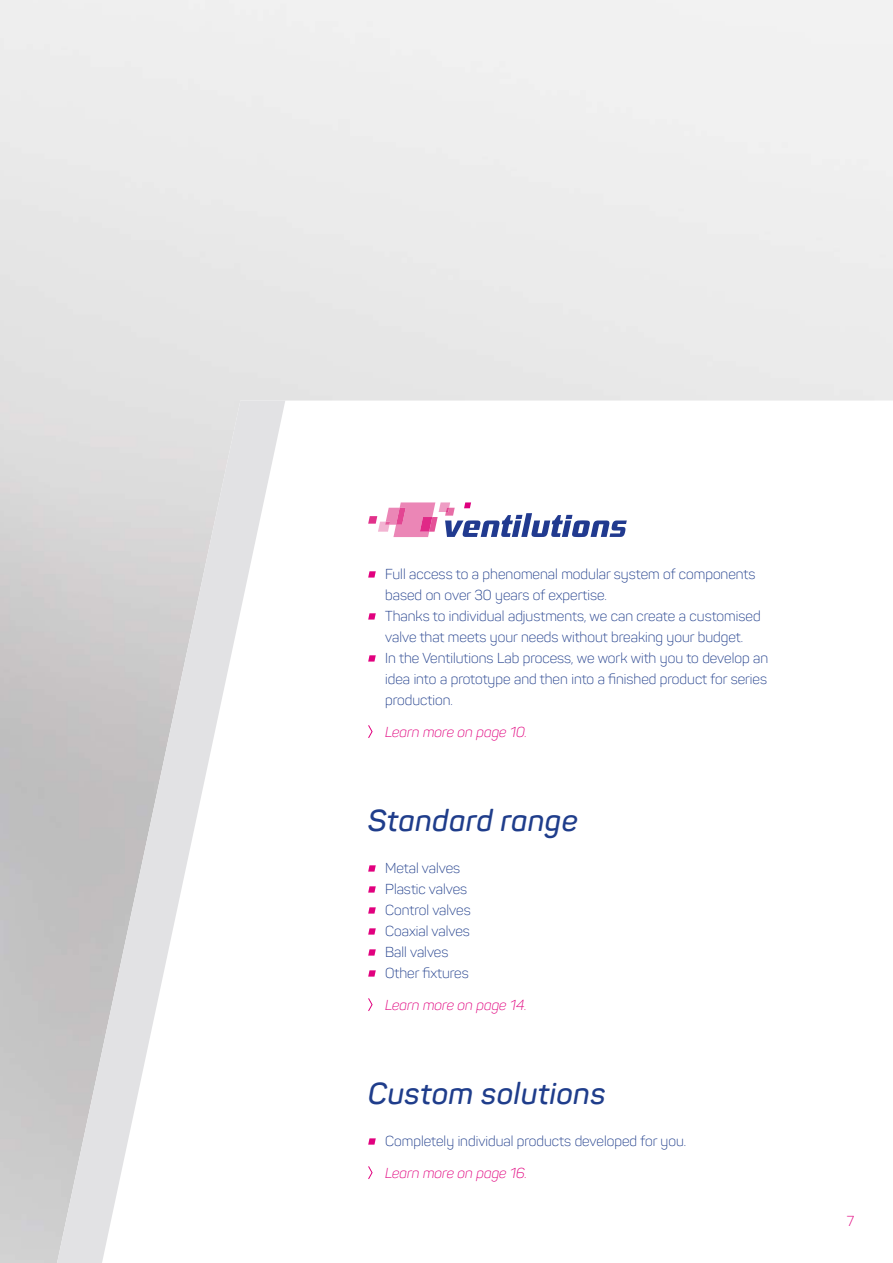
<style>
.page{position:relative;width:893px;height:1263px;background:#fff}
.page>*{position:absolute;margin:0;border:0;box-sizing:border-box;transform-origin:0 0}
.RSG_Zwischenheadline{font:italic 600 30px "Panton";letter-spacing:.02em;color:#1f3d8b}
.RSG_Fließtext{font:300 14.25px/21px "Panton";color:#1f3d8b}
.RSG_Fließtext-2{font:italic 300 14.25px "Panton";color:#e1007e}
.t1{font:300 14.25px "Panton";color:#e1007e}
</style>
<div class="page">
<svg style="left:57px;top:401px;width:228px;height:862px"></svg>
<svg style="left:368px;top:502px;width:259px;height:35px"></svg>
<svg style="left:368px;top:571px;width:8px;height:7px"></svg>
<svg style="left:368px;top:613px;width:8px;height:7px"></svg>
<svg style="left:368px;top:655px;width:8px;height:7px"></svg>
<svg style="left:368px;top:725px;width:5px;height:14px"></svg>
<svg style="left:368px;top:865px;width:8px;height:7px"></svg>
<svg style="left:368px;top:886px;width:8px;height:7px"></svg>
<svg style="left:368px;top:907px;width:8px;height:7px"></svg>
<svg style="left:368px;top:928px;width:8px;height:7px"></svg>
<svg style="left:368px;top:949px;width:8px;height:7px"></svg>
<svg style="left:368px;top:970px;width:8px;height:7px"></svg>
<svg style="left:368px;top:998px;width:5px;height:14px"></svg>
<svg style="left:368px;top:1138px;width:8px;height:7px"></svg>
<svg style="left:368px;top:1166px;width:5px;height:14px"></svg>
<p class="RSG_Fließtext" style="left:385px;top:563px;width:372px">Full access to a phenomenal modular system of components based on over 30 years of expertise.</p>
<p class="RSG_Fließtext" style="left:385px;top:605px;width:377px">Thanks to individual adjustments, we can create a customised valve that meets your needs without breaking your budget.</p>
<p class="RSG_Fließtext" style="left:385px;top:647px;width:385px;text-align:justify">In the Ventilutions Lab process, we work with you to develop an idea into a prototype and then into a finished product for series production.</p>
<p class="RSG_Fließtext-2" style="left:385px;top:723px;width:143px">Learn more on page 10.</p>
<p class="RSG_Zwischenheadline" style="left:368px;top:802px;width:211px">Standard range</p>
<p class="RSG_Fließtext" style="left:385px;top:857px;width:77px">Metal valves</p>
<p class="RSG_Fließtext" style="left:385px;top:878px;width:84px">Plastic valves</p>
<p class="RSG_Fließtext" style="left:385px;top:899px;width:87px">Control valves</p>
<p class="RSG_Fließtext" style="left:385px;top:920px;width:86px">Coaxial valves</p>
<p class="RSG_Fließtext" style="left:385px;top:941px;width:65px">Ball valves</p>
<p class="RSG_Fließtext" style="left:385px;top:962px;width:85px">Other fixtures</p>
<p class="RSG_Fließtext-2" style="left:385px;top:996px;width:143px">Learn more on page 14.</p>
<p class="RSG_Zwischenheadline" style="left:368px;top:1075px;width:239px">Custom solutions</p>
<p class="RSG_Fließtext" style="left:385px;top:1130px;width:303px">Completely individual products developed for you.</p>
<p class="RSG_Fließtext-2" style="left:385px;top:1164px;width:143px">Learn more on page 16.</p>
<p class="t1" style="left:847px;top:1212px;width:9px">7</p>
</div>
